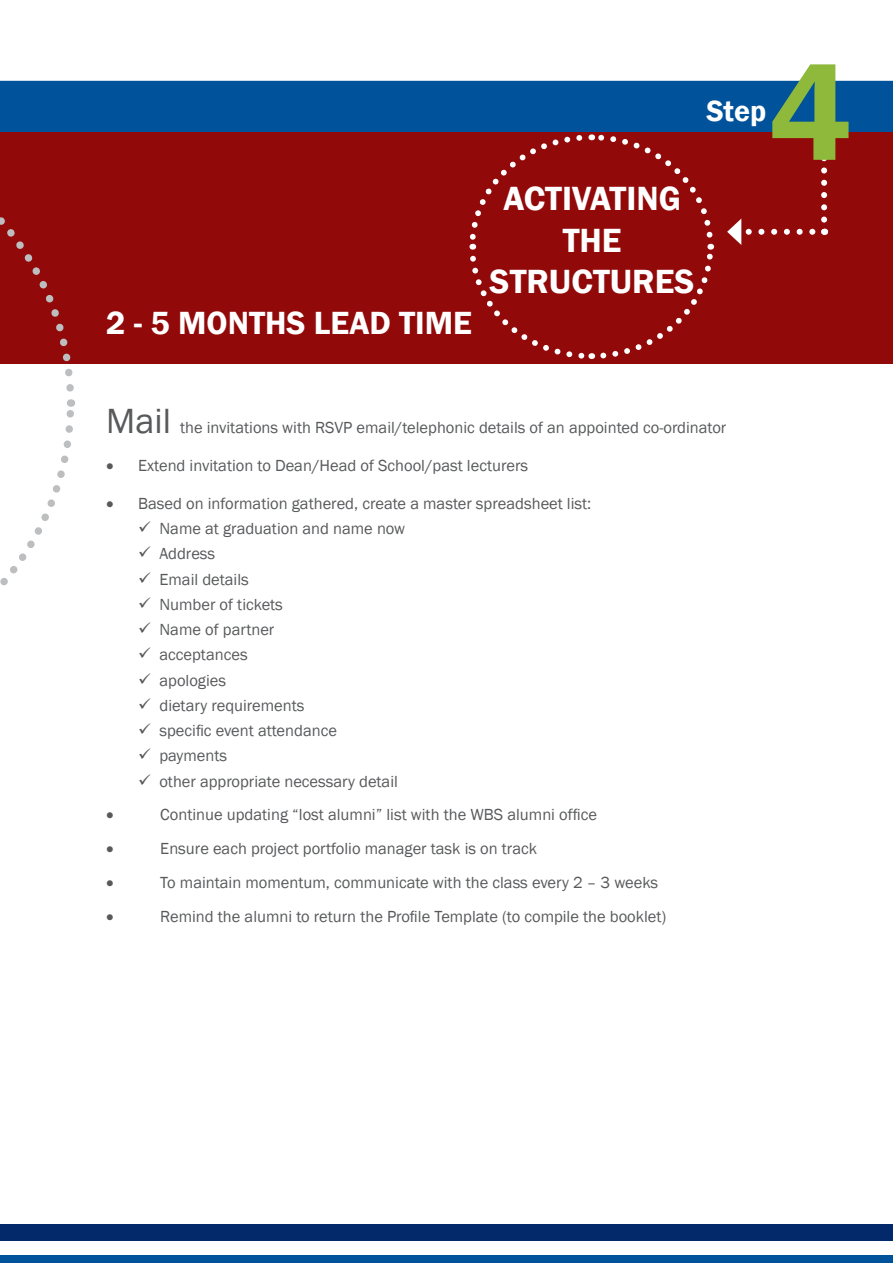
<style>
.page{position:relative;width:893px;height:1263px;background:#fff}
.page>*{position:absolute;margin:0;border:0;box-sizing:border-box;transform-origin:0 0}
.t1{font:600 141px "Franklin Gothic";color:#8eb93b}
.t2{font:600 34.5px/41.4px "Franklin Gothic";color:#fff;text-align:center}
.t3{font:600 33px "Franklin Gothic";color:#fff}
.t4{font:600 30px "Franklin Gothic";color:#fff}
.t5{font:16.5px "Franklin Gothic";color:#58595b}
.t6{font:16.5px "Symbol";color:#58595b}
.s1{font-size:36px}
</style>
<div class="page">
<div style="left:0;top:1255px;width:893px;height:8px;background:#00539b"></div>
<div style="left:0;top:81px;width:893px;height:51px;background:#00539b"></div>
<div style="left:0;top:1225px;width:893px;height:16px;background:#03296a"></div>
<div style="left:0;top:132px;width:893px;height:232px;background:#920909"></div>
<svg style="left:466px;top:131px;width:250px;height:228px"></svg>
<svg style="left:749px;top:229px;width:67px;height:6px"></svg>
<svg style="left:727px;top:219px;width:14px;height:26px"></svg>
<svg style="left:821px;top:132px;width:6px;height:88px"></svg>
<svg style="left:0;top:107px;width:78px;height:479px"></svg>
<h3 class="t3" style="left:106px;top:303px;width:364px">2 - 5 MONTHS LEAD TIME</h3>
<h2 class="t2" style="left:490px;top:179px;width:193px">ACTIVATIN G<br>THE<br>STRUCTURES</h2>
<h1 class="t1" style="left:769px;top:26px;width:84px">4</h1>
<h3 class="t4" style="left:706px;top:93px;width:61px">Step</h3>
<p class="t5" style="left:106px;top:417px;width:622px"><span class="s1">Mail</span> the invitations with RSVP email/telephonic details of an appointed co-ordinator</p>
<p class="t5" style="left:106px;top:455px;width:423px">• Extend invitation to Dean/Head of School/past lecturers</p>
<p class="t5" style="left:106px;top:493px;width:487px">• Based on information gathered, create a master spreadsheet list:</p>
<p class="t5" style="left:138px;top:518px;width:268px">✓ Name at graduation and name now</p>
<p class="t5" style="left:138px;top:544px;width:79px">✓ Address</p>
<p class="t5" style="left:138px;top:569px;width:112px">✓ Email details</p>
<p class="t5" style="left:138px;top:594px;width:146px">✓ Number of tickets</p>
<p class="t5" style="left:138px;top:619px;width:138px">✓ Name of partner</p>
<p class="t5" style="left:138px;top:645px;width:111px">✓ acceptances</p>
<p class="t5" style="left:138px;top:670px;width:89px">✓ apologies</p>
<p class="t5" style="left:138px;top:695px;width:168px">✓ dietary requirements</p>
<p class="t5" style="left:138px;top:720px;width:200px">✓ specific event attendance</p>
<p class="t5" style="left:138px;top:746px;width:90px">✓ payments</p>
<p class="t5" style="left:138px;top:771px;width:261px">✓ other appropriate necessary detail</p>
<p class="t6" style="left:106px;top:804px;width:9px">•</p>
<p class="t5" style="left:160px;top:805px;width:438px">Continue updating “lost alumni” list with the WBS alumni office</p>
<p class="t6" style="left:106px;top:838px;width:9px">•</p>
<p class="t5" style="left:160px;top:838px;width:378px">Ensure each project portfolio manager task is on track</p>
<p class="t6" style="left:106px;top:871px;width:9px">•</p>
<p class="t5" style="left:160px;top:872px;width:499px">To maintain momentum, communicate with the class every 2 – 3 weeks</p>
<p class="t6" style="left:106px;top:905px;width:9px">•</p>
<p class="t5" style="left:160px;top:906px;width:507px">Remind the alumni to return the Profile Template (to compile the booklet)</p>
</div>
